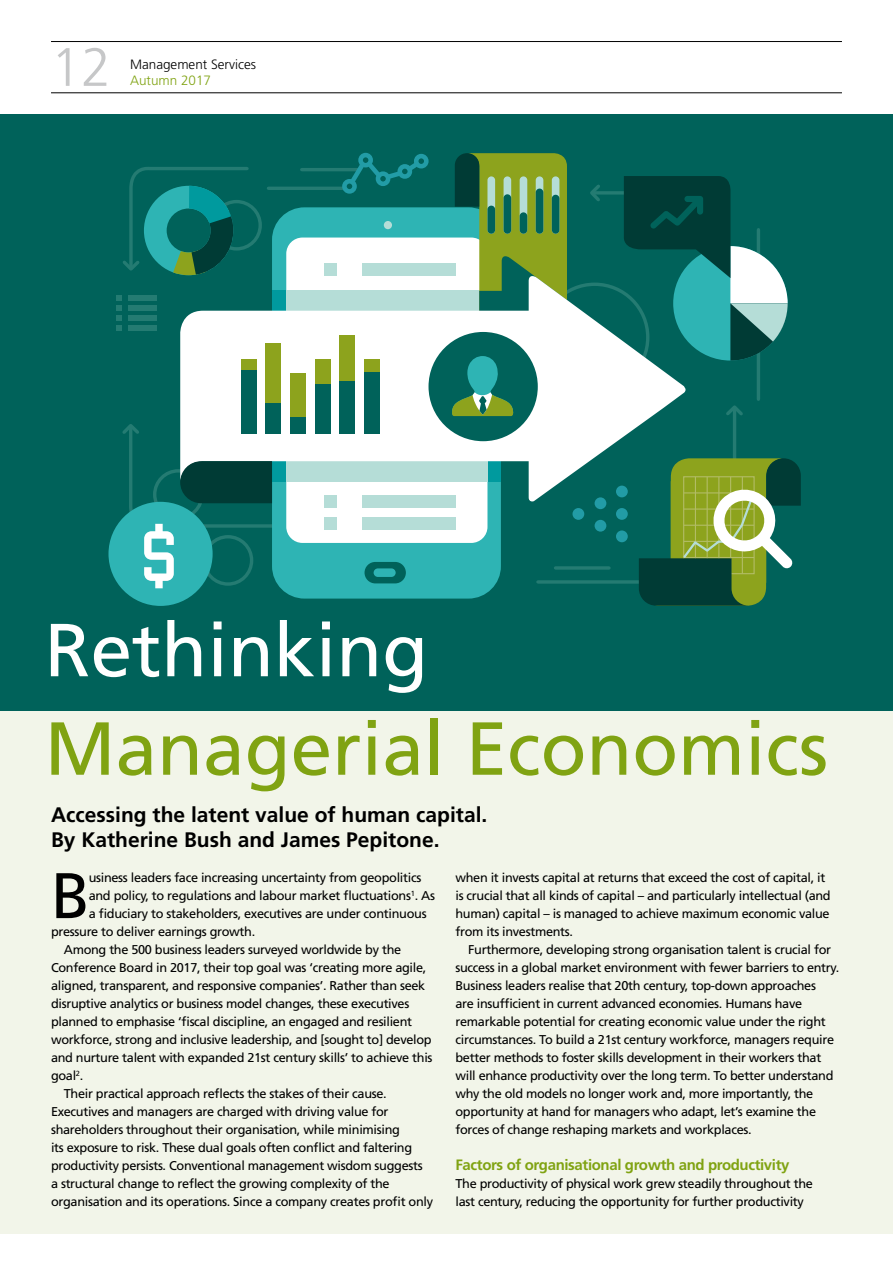
<style>
.page{position:relative;width:893px;height:1263px;background:#fff}
.page>*{position:absolute;margin:0;border:0;box-sizing:border-box;transform-origin:0 0}
.t1{font:75px "Frutiger";color:#80a312}
.t2{font:75px "Frutiger";color:#fff}
.t3{font:64.35px "Frutiger";color:#000}
.t4{font:300 54px "Frutiger";color:#c6c7c8}
.t5{font:700 21px/25.2px "Frutiger";color:#000}
.t6{font:700 15px "Frutiger";letter-spacing:-.025em;color:#80a312}
.t7{font:300 13.5px "Frutiger";color:#000}
.t8{font:300 13.5px "Frutiger";color:#80a312}
.t9{font:12.75px/18px "Frutiger";letter-spacing:-.025em;color:#000}
</style>
<div class="page">
<hr style="left:51px;top:41px;width:791px;height:1px;background:#000">
<hr style="left:51px;top:92px;width:791px;height:1px;background:#000">
<div style="left:0;top:115px;width:893px;height:1118px;background:#f2f5e9"></div>
<div style="left:0;top:115px;width:893px;height:596px;background:#00625a"></div>
<hr style="left:302px;top:168px;width:56px;height:3px;background:#247b72">
<hr style="left:268px;top:187px;width:79px;height:3px;background:#247b72">
<div style="left:211px;top:200px;width:51px;height:51px;border:3px solid #247b72;border-radius:50%"></div>
<div style="left:272px;top:207px;width:229px;height:392px;background:#2eb4b4;border-radius:32px"></div>
<div style="left:286px;top:238px;width:201px;height:305px;background:#fff;border-radius:16px"></div>
<div style="left:286px;top:291px;width:201px;height:191px;background:#b5ddd7"></div>
<div style="left:365px;top:562px;width:41px;height:21px;background:#00625a;border-radius:11px"></div>
<div style="left:374px;top:568px;width:22px;height:9px;background:#2eb4b4;border-radius:4px"></div>
<div style="left:384px;top:221px;width:8px;height:8px;background:#b5ddd7;border-radius:50%"></div>
<div style="left:180px;top:311px;width:271px;height:151px;background:#fff"></div>
<div style="left:241px;top:359px;width:16px;height:75px;background:#8da31d"></div>
<div style="left:265px;top:343px;width:16px;height:91px;background:#8da31d"></div>
<div style="left:290px;top:373px;width:16px;height:61px;background:#8da31d"></div>
<div style="left:315px;top:359px;width:16px;height:75px;background:#8da31d"></div>
<div style="left:339px;top:335px;width:16px;height:99px;background:#8da31d"></div>
<div style="left:364px;top:359px;width:16px;height:75px;background:#8da31d"></div>
<div style="left:241px;top:370px;width:16px;height:64px;background:#00625a"></div>
<div style="left:265px;top:403px;width:16px;height:31px;background:#00625a"></div>
<div style="left:290px;top:418px;width:16px;height:16px;background:#00625a"></div>
<div style="left:315px;top:384px;width:16px;height:50px;background:#00625a"></div>
<div style="left:339px;top:381px;width:16px;height:53px;background:#00625a"></div>
<div style="left:364px;top:372px;width:16px;height:62px;background:#00625a"></div>
<svg style="left:343px;top:152px;width:84px;height:34px"></svg>
<div style="left:344px;top:181px;width:11px;height:10px;background:#00625a;border-radius:50%"></div>
<div style="left:342px;top:179px;width:15px;height:15px;border:5px solid #229ca6;border-radius:50%"></div>
<div style="left:378px;top:174px;width:10px;height:10px;background:#00625a;border-radius:50%"></div>
<div style="left:376px;top:171px;width:14px;height:15px;border:5px solid #229ca6;border-radius:50%"></div>
<div style="left:361px;top:155px;width:10px;height:10px;background:#00625a;border-radius:50%"></div>
<div style="left:358px;top:153px;width:15px;height:14px;border:5px solid #229ca6;border-radius:50%"></div>
<div style="left:416px;top:156px;width:10px;height:10px;background:#00625a;border-radius:50%"></div>
<div style="left:414px;top:154px;width:15px;height:14px;border:5px solid #229ca6;border-radius:50%"></div>
<div style="left:400px;top:166px;width:10px;height:10px;background:#00625a;border-radius:50%"></div>
<div style="left:397px;top:164px;width:15px;height:15px;border:5px solid #229ca6;border-radius:50%"></div>
<div style="left:108px;top:502px;width:105px;height:104px;background:#2eb4b4;border-radius:50%"></div>
<svg style="left:119px;top:421px;width:173px;height:167px"></svg>
<svg style="left:123px;top:167px;width:127px;height:108px"></svg>
<div style="left:324px;top:263px;width:12px;height:12px;background:#b5ddd7"></div>
<div style="left:363px;top:263px;width:93px;height:12px;background:#b5ddd7"></div>
<div style="left:324px;top:495px;width:12px;height:12px;background:#b5ddd7"></div>
<div style="left:363px;top:495px;width:93px;height:12px;background:#b5ddd7"></div>
<div style="left:324px;top:517px;width:12px;height:13px;background:#b5ddd7"></div>
<div style="left:363px;top:517px;width:93px;height:13px;background:#b5ddd7"></div>
<div style="left:129px;top:295px;width:28px;height:6px;background:#247b72"></div>
<div style="left:129px;top:305px;width:28px;height:6px;background:#247b72"></div>
<div style="left:129px;top:315px;width:28px;height:6px;background:#247b72"></div>
<svg style="left:116px;top:295px;width:6px;height:36px"></svg>
<div style="left:129px;top:325px;width:28px;height:6px;background:#247b72"></div>
<div style="left:428px;top:332px;width:110px;height:109px;background:#00625a;border-radius:50%"></div>
<svg style="left:451px;top:153px;width:350px;height:453px"></svg>
<h3 class="t4" style="left:51px;top:37px;width:62px">12</h3>
<p class="t7" style="left:130px;top:57px;width:127px">Management Services</p>
<p class="t8" style="left:130px;top:73px;width:83px">Autumn 2017</p>
<h1 class="t2" style="left:45px;top:606px;width:385px">Rethinking</h1>
<h1 class="t1" style="left:45px;top:705px;width:785px">Managerial Economics</h1>
<h3 class="t5" style="left:51px;top:802px;width:438px">Accessing the latent value of human capital.<br>By Katherine Bush and James Pepitone.</h3>
<h2 class="t3" style="left:51px;top:858px;width:41px">B</h2>
<p class="t9" style="left:89px;top:868px;width:334px">usiness leaders face increasing uncertainty from geopolitics</p>
<p class="t9" style="left:455px;top:868px;width:377px">when it invests capital at returns that exceed the cost of capital, it is crucial that all kinds of capital – and particularly intellectual (and human) capital – is managed to achieve maximum economic value from its investments.</p>
<p class="t9" style="left:455px;top:940px;width:385px;text-indent:13px">Furthermore, developing strong organisation talent is crucial for success in a global market environment with fewer barriers to entry.<br>Business leaders realise that 20th century, top-down approaches<br>are insufficient in current advanced economies. Humans have remarkable potential for creating economic value under the right circumstances. To build a 21st century workforce, managers require better methods to foster skills development in their workers that will enhance productivity over the long term. To better understand why the old models no longer work and, more importantly, the opportunity at hand for managers who adapt, let’s examine the forces of change reshaping markets and workplaces.</p>
<p class="t6" style="left:455px;top:1156px;width:336px">Factors of organisational growth and productivity</p>
<p class="t9" style="left:455px;top:1174px;width:359px">The productivity of physical work grew steadily throughout the last century, reducing the opportunity for further productivity</p>
<p class="t9" style="left:89px;top:886px;width:348px">and policy, to regulations and labour market fluctuations<sup>1</sup>. As</p>
<p class="t9" style="left:89px;top:904px;width:339px">a fiduciary to stakeholders, executives are under continuous</p>
<p class="t9" style="left:51px;top:922px;width:206px">pressure to deliver earnings growth.</p>
<p class="t9" style="left:64px;top:940px;width:339px">Among the 500 business leaders surveyed worldwide by the</p>
<p class="t9" style="left:51px;top:958px;width:377px">Conference Board in 2017, their top goal was ‘creating more agile,</p>
<p class="t9" style="left:51px;top:976px;width:376px">aligned, transparent, and responsive companies’. Rather than seek</p>
<p class="t9" style="left:51px;top:994px;width:360px">disruptive analytics or business model changes, these executives</p>
<p class="t9" style="left:51px;top:1012px;width:363px">planned to emphasise ‘fiscal discipline, an engaged and resilient</p>
<p class="t9" style="left:51px;top:1030px;width:382px">workforce, strong and inclusive leadership, and [sought to] develop</p>
<p class="t9" style="left:51px;top:1048px;width:383px">and nurture talent with expanded 21st century skills’ to achieve this</p>
<p class="t9" style="left:51px;top:1066px;width:34px">goal<sup>2</sup>.</p>
<p class="t9" style="left:64px;top:1084px;width:325px">Their practical approach reflects the stakes of their cause.</p>
<p class="t9" style="left:51px;top:1102px;width:339px">Executives and managers are charged with driving value for</p>
<p class="t9" style="left:51px;top:1120px;width:350px">shareholders throughout their organisation, while minimising</p>
<p class="t9" style="left:51px;top:1138px;width:363px">its exposure to risk. These dual goals often conflict and faltering</p>
<p class="t9" style="left:51px;top:1156px;width:373px">productivity persists. Conventional management wisdom suggests</p>
<p class="t9" style="left:51px;top:1174px;width:340px">a structural change to reflect the growing complexity of the</p>
<p class="t9" style="left:51px;top:1192px;width:384px">organisation and its operations. Since a company creates profit only</p>
</div>
